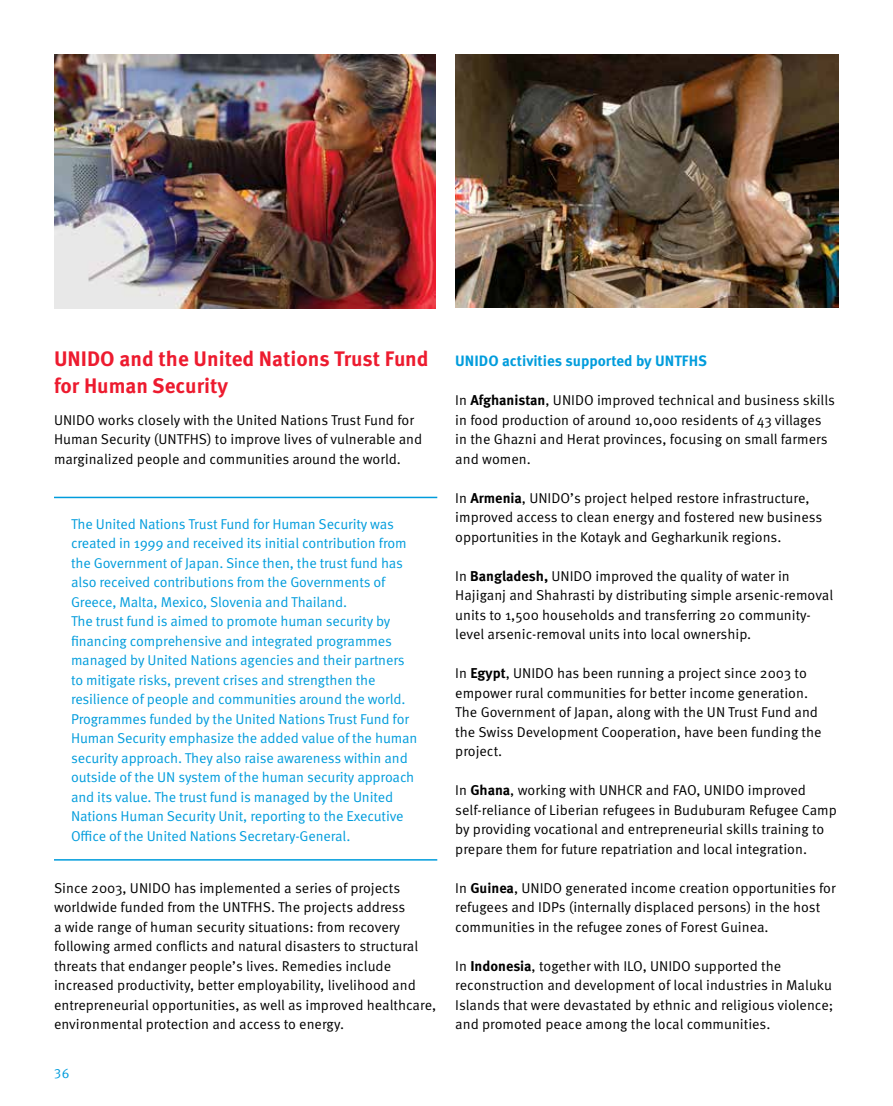
<style>
.page{position:relative;width:893px;height:1106px;background:#fff}
.page>*{position:absolute;margin:0;border:0;box-sizing:border-box;transform-origin:0 0}
.t1{font:700 21px/27px "Meta Pro";color:#ed1b2f}
.t2{font:700 15px "Meta Pro";color:#009cdc}
.t3{font:14.25px/19.5px "Meta Pro";color:#000}
.t4{font:14.25px/19.5px "Meta Pro";letter-spacing:-.01em;color:#009cdc}
.t5{font:13.5px "Meta Pro";color:#009cdc}
.s1{font-weight:700}
</style>
<div class="page">
<hr style="left:54px;top:859px;width:383px;height:1px;background:#009cdc">
<hr style="left:54px;top:496px;width:383px;height:2px;background:#009cdc">
<img style="left:54px;top:54px;width:382px;height:255px">
<img style="left:455px;top:54px;width:384px;height:254px">
<h1 class="t1" style="left:54px;top:346px;width:376px">UNIDO and the United Nations Trust Fund for Human Security</h1>
<p class="t3" style="left:54px;top:410px;width:370px">UNIDO works closely with the United Nations Trust Fund for<br>Human Security (UNTFHS) to improve lives of vulnerable and marginalized people and communities around the world.</p>
<p class="t4" style="left:71px;top:514px;width:348px">The United Nations Trust Fund for Human Security was created in 1999 and received its initial contribution from the Government of Japan. Since then, the trust fund has also received contributions from the Governments of Greece, Malta, Mexico, Slovenia and Thailand.<br>The trust fund is aimed to promote human security by financing comprehensive and integrated programmes managed by United Nations agencies and their partners to mitigate risks, prevent crises and strengthen the resilience of people and communities around the world.<br>Programmes funded by the United Nations Trust Fund for Human Security emphasize the added value of the human security approach. They also raise awareness within and outside of the UN system of the human security approach and its value. The trust fund is managed by the United Nations Human Security Unit, reporting to the Executive Office of the United Nations Secretary-General.</p>
<p class="t3" style="left:54px;top:878px;width:384px">Since 2003, UNIDO has implemented a series of projects worldwide funded from the UNTFHS. The projects address<br>a wide range of human security situations: from recovery following armed conflicts and natural disasters to structural threats that endanger people’s lives. Remedies include increased productivity, better employability, livelihood and entrepreneurial opportunities, as well as improved healthcare, environmental protection and access to energy.</p>
<p class="t5" style="left:54px;top:1065px;width:17px">36</p>
<p class="t2" style="left:455px;top:351px;width:253px">UNIDO activities supported by UNTFHS</p>
<p class="t3" style="left:455px;top:391px;width:381px">In <span class="s1">Afghanistan</span>, UNIDO improved technical and business skills in food production of around 10,000 residents of 43 villages in the Ghazni and Herat provinces, focusing on small farmers and women.</p>
<p class="t3" style="left:455px;top:488px;width:368px">In <span class="s1">Armenia</span>, UNIDO’s project helped restore infrastructure, improved access to clean energy and fostered new business opportunities in the Kotayk and Gegharkunik regions.</p>
<p class="t3" style="left:455px;top:566px;width:379px">In <span class="s1">Bangladesh,</span> UNIDO improved the quality of water in Hajiganj and Shahrasti by distributing simple arsenic-removal units to 1,500 households and transferring 20 community&shy;level arsenic-removal units into local ownership.</p>
<p class="t3" style="left:455px;top:664px;width:368px">In <span class="s1">Egypt</span>, UNIDO has been running a project since 2003 to empower rural communities for better income generation.<br>The Government of Japan, along with the UN Trust Fund and the Swiss Development Cooperation, have been funding the project.</p>
<p class="t3" style="left:455px;top:781px;width:383px">In <span class="s1">Ghana</span>, working with UNHCR and FAO, UNIDO improved self-reliance of Liberian refugees in Buduburam Refugee Camp by providing vocational and entrepreneurial skills training to prepare them for future repatriation and local integration.</p>
<p class="t3" style="left:455px;top:878px;width:382px">In <span class="s1">Guinea</span>, UNIDO generated income creation opportunities for refugees and IDPs (internally displaced persons) in the host communities in the refugee zones of Forest Guinea.</p>
<p class="t3" style="left:455px;top:956px;width:380px">In <span class="s1">Indonesia</span>, together with ILO, UNIDO supported the reconstruction and development of local industries in Maluku Islands that were devastated by ethnic and religious violence; and promoted peace among the local communities.</p>
</div>
